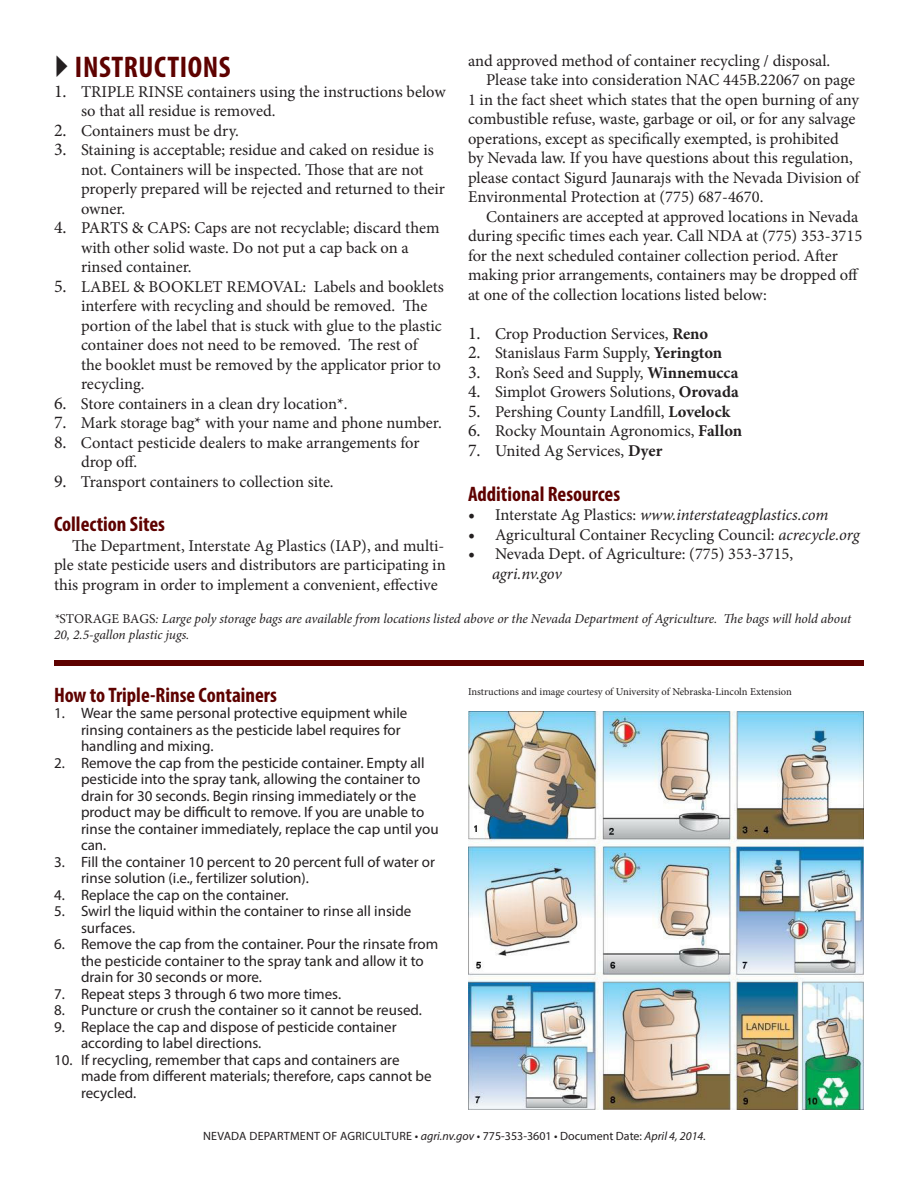
<style>
.page{position:relative;width:918px;height:1188px;background:#fff}
.page>*{position:absolute;margin:0;border:0;box-sizing:border-box;transform-origin:0 0}
.t1{font:700 condensed 30px "Myriad Pro";letter-spacing:.02em;color:#5e0200}
.t2{font:700 condensed 21px "Myriad Pro";color:#5e0200}
.t3{font:16.5px/19.5px "Minion Pro";color:#231f20}
.t4{font:italic 16.5px "Minion Pro";letter-spacing:-.01em;color:#231f20}
.t5{font:15px/16.5px "Myriad Pro";color:#231f20}
.t6{font:italic 13.5px/16.2px "Minion Pro";letter-spacing:-.005em;color:#231f20}
.t7{font:12px "Myriad Pro";letter-spacing:.005em;color:#231f20}
.t8{font:10.5px "Minion Pro";letter-spacing:-.005em;color:#231f20}
.s1{font-size:18px}
.s2{font-weight:700}
.s3{font-style:normal;font-size:18px}
.s4{font-style:normal}
.s5{font-style:italic}
.s6{font-weight:700;font-stretch:condensed}
</style>
<div class="page">
<img style="left:468px;top:712px;width:396px;height:398px">
<div style="left:54px;top:660px;width:810px;height:6px;background:#5e0200"></div>
<p class="t3" style="left:468px;top:51px;width:364px">and approved method of container recycling / disposal.</p>
<p class="t3" style="left:468px;top:71px;width:393px;text-indent:18px">Please take into consideration NAC 445B.22067 on page 1 in the fact sheet which states that the open burning of any combustible refuse, waste, garbage or oil, or for any salvage operations, except as specifically exempted, is prohibited<br>by Nevada law. If you have questions about this regulation, please contact Sigurd Jaunarajs with the Nevada Division of Environmental Protection at (775) 687-4670.</p>
<p class="t3" style="left:468px;top:207px;width:396px;text-indent:18px">Containers are accepted at approved locations in Nevada during specific times each year. Call NDA at (775) 353-3715 for the next scheduled container collection period. After making prior arrangements, containers may be dropped off at one of the collection locations listed below:</p>
<p class="t3" style="left:468px;top:324px;width:242px"><span class="s1">1.</span> Crop Production Services, <span class="s2">Reno</span></p>
<p class="t3" style="left:468px;top:344px;width:256px"><span class="s1">2.</span> Stanislaus Farm Supply, <span class="s2">Yerington</span></p>
<p class="t3" style="left:468px;top:363px;width:272px"><span class="s1">3.</span> Ron’s Seed and Supply, <span class="s2">Winnemucca</span></p>
<p class="t3" style="left:468px;top:383px;width:272px"><span class="s1">4.</span> Simplot Growers Solutions, <span class="s2">Orovada</span></p>
<p class="t3" style="left:468px;top:402px;width:264px"><span class="s1">5.</span> Pershing County Landfill, <span class="s2">Lovelock</span></p>
<p class="t3" style="left:468px;top:422px;width:276px"><span class="s1">6.</span> Rocky Mountain Agronomics, <span class="s2">Fallon</span></p>
<p class="t3" style="left:468px;top:441px;width:196px"><span class="s1">7.</span> United Ag Services, <span class="s2">Dyer</span></p>
<p class="t2" style="left:468px;top:481px;width:154px">Additional Resources</p>
<p class="t4" style="left:468px;top:504px;width:362px"><span class="s3">•</span> <span class="s4">Interstate Ag Plastics:</span> www.interstateagplastics.com</p>
<p class="t3" style="left:468px;top:525px;width:393px"><span class="s1">•</span> Agricultural Container Recycling Council: <span class="s5">acrecycle.org</span></p>
<p class="t3" style="left:468px;top:544px;width:327px"><span class="s1">•</span> Nevada Dept. of Agriculture: (775) 353-3715,</p>
<p class="t4" style="left:492px;top:562px;width:71px">agri.nv.gov</p>
<p class="t6" style="left:54px;top:610px;width:799px">*<span class="s4">STORAGE BAGS</span>: Large poly storage bags are available from locations listed above or the Nevada Department of Agriculture. The bags will hold about<br>20, 2.5-gallon plastic jugs.</p>
<p class="t1" style="left:75px;top:48px;width:157px">INSTRUCTIONS</p>
<p class="t3" style="left:81px;top:82px;width:366px;text-indent:-27px"><span class="s1">1.</span> TRIPLE RINSE containers using the instructions below so that all residue is removed.</p>
<p class="t3" style="left:54px;top:121px;width:186px"><span class="s1">2.</span> Containers must be dry.</p>
<p class="t3" style="left:81px;top:140px;width:366px;text-indent:-27px"><span class="s1">3.</span> Staining is acceptable; residue and caked on residue is not. Containers will be inspected. Those that are not properly prepared will be rejected and returned to their owner.</p>
<p class="t3" style="left:81px;top:218px;width:360px;text-indent:-27px"><span class="s1">4.</span> PARTS &amp; CAPS: Caps are not recyclable; discard them with other solid waste. Do not put a cap back on a rinsed container.</p>
<p class="t3" style="left:81px;top:277px;width:365px;text-indent:-27px"><span class="s1">5.</span> LABEL &amp; BOOKLET REMOVAL: Labels and booklets interfere with recycling and should be removed. The portion of the label that is stuck with glue to the plastic container does not need to be removed. The rest of<br>the booklet must be removed by the applicator prior to recycling.</p>
<p class="t3" style="left:54px;top:394px;width:295px"><span class="s1">6.</span> Store containers in a clean dry location*.</p>
<p class="t3" style="left:54px;top:413px;width:389px"><span class="s1">7.</span> Mark storage bag* with your name and phone number.</p>
<p class="t3" style="left:81px;top:433px;width:340px;text-indent:-27px"><span class="s1">8.</span> Contact pesticide dealers to make arrangements for drop off.</p>
<p class="t3" style="left:54px;top:472px;width:281px"><span class="s1">9.</span> Transport containers to collection site.</p>
<p class="t2" style="left:54px;top:511px;width:113px">Collection Sites</p>
<p class="t3" style="left:54px;top:536px;width:393px;text-align:justify;text-indent:18px">The Department, Interstate Ag Plastics (IAP), and multi&shy;ple state pesticide users and distributors are participating in this program in order to implement a convenient, effective</p>
<p class="t2" style="left:54px;top:682px;width:224px">How to Triple-Rinse Containers</p>
<p class="t5" style="left:81px;top:705px;width:328px;text-indent:-27px">1. Wear the same personal protective equipment while rinsing containers as the pesticide label requires for handling and mixing.</p>
<p class="t5" style="left:81px;top:754px;width:359px;text-indent:-27px">2. Remove the cap from the pesticide container. Empty all pesticide into the spray tank, allowing the container to drain for 30 seconds. Begin rinsing immediately or the product may be difficult to remove. If you are unable to rinse the container immediately, replace the cap until you can.</p>
<p class="t5" style="left:81px;top:853px;width:356px;text-indent:-27px">3. Fill the container 10 percent to 20 percent full of water or rinse solution (i.e., fertilizer solution).</p>
<p class="t5" style="left:54px;top:886px;width:236px">4. Replace the cap on the container.</p>
<p class="t5" style="left:81px;top:903px;width:332px;text-indent:-27px">5. Swirl the liquid within the container to rinse all inside surfaces.</p>
<p class="t5" style="left:81px;top:936px;width:359px;text-indent:-27px">6. Remove the cap from the container. Pour the rinsate from the pesticide container to the spray tank and allow it to drain for 30 seconds or more.</p>
<p class="t5" style="left:54px;top:985px;width:289px">7. Repeat steps 3 through 6 two more times.</p>
<p class="t5" style="left:54px;top:1002px;width:369px">8. Puncture or crush the container so it cannot be reused.</p>
<p class="t5" style="left:81px;top:1018px;width:317px;text-indent:-27px">9. Replace the cap and dispose of pesticide container according to label directions.</p>
<p class="t5" style="left:81px;top:1051px;width:352px;text-indent:-27px">10. If recycling, remember that caps and containers are made from different materials; therefore, caps cannot be recycled.</p>
<p class="t8" style="left:468px;top:685px;width:325px">Instructions and image courtesy of University of Nebraska-Lincoln Extension</p>
<p class="t7" style="left:203px;top:1129px;width:505px">NEVADA DEPARTMENT OF AGRICULTURE <span class="s6">•</span> <span class="s5">agri.nv.gov</span> <span class="s6">•</span> 775-353-3601 <span class="s6">•</span> Document Date: <span class="s5">April 4, 2014.</span></p>
</div>
